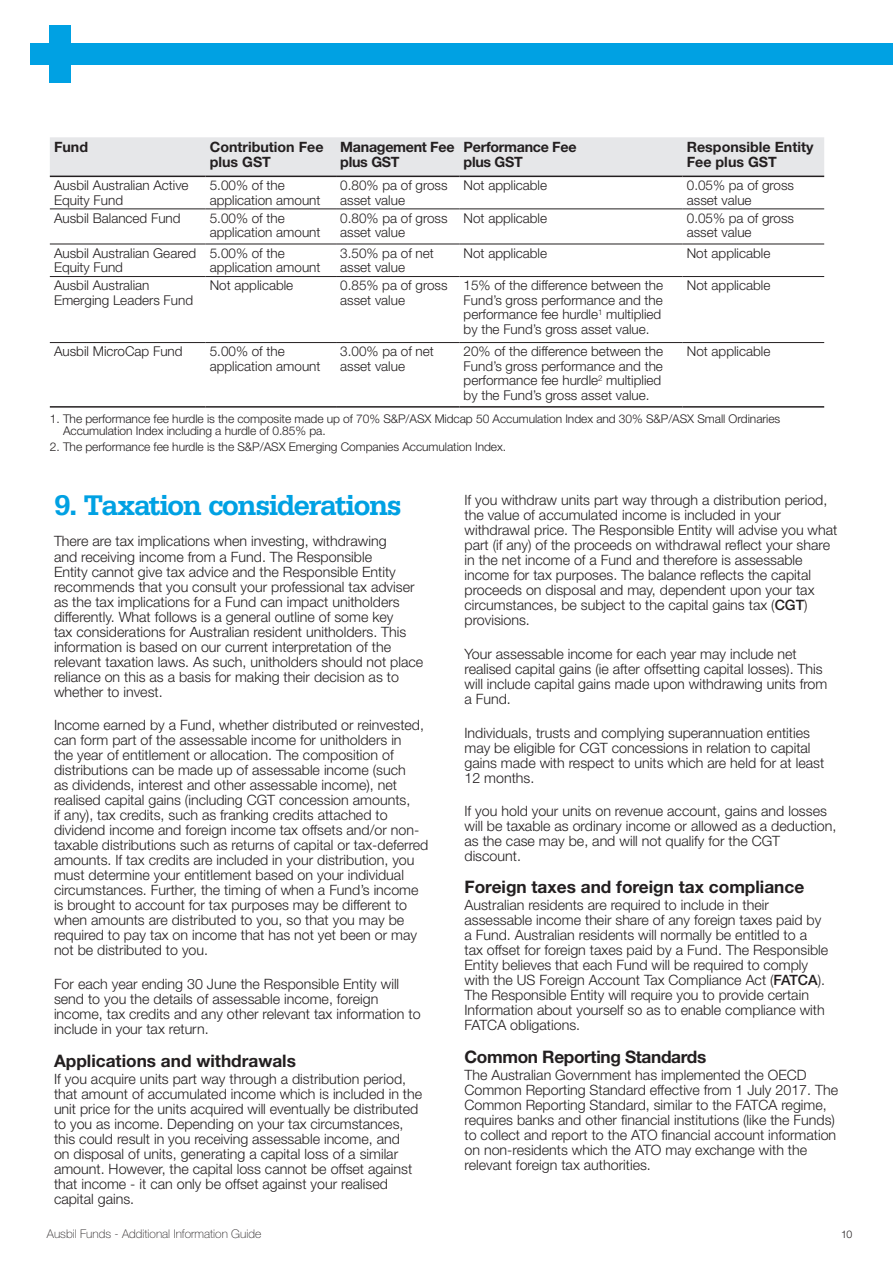
<style>
.page{position:relative;width:893px;height:1263px;background:#fff}
.page>*{position:absolute;margin:0;border:0;box-sizing:border-box;transform-origin:0 0}
.t1{font:700 30px "Serifa Std";letter-spacing:-.06em;color:#00a1e3}
.t2{font:700 17.25px "Helvetica Neue LT Std";color:#231f20}
.t3{font:700 17.25px "Helvetica Neue LT Std";letter-spacing:-.02em;color:#231f20}
.t4{font:300 14.25px/15px "Helvetica Neue LT Std";color:#231f20}
.t5{font:700 14.25px/15px "Helvetica Neue LT Std";color:#231f20}
.t6{font:700 14.25px/15px "Helvetica Neue LT Std";letter-spacing:-.02em;color:#231f20}
.t7{font:300 13.5px/14.4px "Helvetica Neue LT Std";color:#231f20}
.t8{font:300 12px/12px "Helvetica Neue LT Std";letter-spacing:-.005em;color:#231f20}
.t9{font:100 12px "Helvetica Neue LT Std";color:#231f20}
.t10{font:300 10.5px "Helvetica Neue LT Std";color:#231f20}
.s1{font-weight:500}
</style>
<div class="page">
<div style="left:31px;top:43px;width:862px;height:22px;background:#00a1e3"></div>
<div style="left:50px;top:25px;width:21px;height:58px;background:#00a1e3"></div>
<div style="left:50px;top:137px;width:774px;height:39px;background:#e6e7e9"></div>
<hr style="left:50px;top:406px;width:156px;height:2px;background:#231f20">
<hr style="left:206px;top:406px;width:130px;height:2px;background:#231f20">
<hr style="left:336px;top:406px;width:123px;height:2px;background:#231f20">
<hr style="left:459px;top:406px;width:224px;height:2px;background:#231f20">
<hr style="left:683px;top:406px;width:141px;height:2px;background:#231f20">
<hr style="left:50px;top:176px;width:156px;height:1px;background:#231f20">
<hr style="left:206px;top:176px;width:130px;height:1px;background:#231f20">
<hr style="left:336px;top:176px;width:123px;height:1px;background:#231f20">
<hr style="left:459px;top:176px;width:224px;height:1px;background:#231f20">
<hr style="left:683px;top:176px;width:141px;height:1px;background:#231f20">
<hr style="left:50px;top:208px;width:156px;height:1px;background:#231f20">
<hr style="left:206px;top:208px;width:130px;height:1px;background:#231f20">
<hr style="left:336px;top:208px;width:123px;height:1px;background:#231f20">
<hr style="left:459px;top:208px;width:224px;height:1px;background:#231f20">
<hr style="left:683px;top:208px;width:141px;height:1px;background:#231f20">
<hr style="left:50px;top:244px;width:156px;height:1px;background:#231f20">
<hr style="left:206px;top:244px;width:130px;height:1px;background:#231f20">
<hr style="left:336px;top:244px;width:123px;height:1px;background:#231f20">
<hr style="left:459px;top:244px;width:224px;height:1px;background:#231f20">
<hr style="left:683px;top:244px;width:141px;height:1px;background:#231f20">
<hr style="left:50px;top:276px;width:156px;height:1px;background:#231f20">
<hr style="left:206px;top:276px;width:130px;height:1px;background:#231f20">
<hr style="left:336px;top:276px;width:123px;height:1px;background:#231f20">
<hr style="left:459px;top:276px;width:224px;height:1px;background:#231f20">
<hr style="left:683px;top:276px;width:141px;height:1px;background:#231f20">
<hr style="left:50px;top:342px;width:156px;height:1px;background:#231f20">
<hr style="left:206px;top:342px;width:130px;height:1px;background:#231f20">
<hr style="left:336px;top:342px;width:123px;height:1px;background:#231f20">
<hr style="left:459px;top:342px;width:224px;height:1px;background:#231f20">
<hr style="left:683px;top:342px;width:141px;height:1px;background:#231f20">
<p class="t5" style="left:54px;top:139px;width:36px">Fund</p>
<p class="t5" style="left:210px;top:139px;width:115px">Contribution Fee plus GST</p>
<p class="t6" style="left:340px;top:139px;width:116px">Management Fee plus GST</p>
<p class="t6" style="left:464px;top:139px;width:114px">Performance Fee plus GST</p>
<p class="t5" style="left:687px;top:139px;width:128px">Responsible Entity<br>Fee plus GST</p>
<p class="t7" style="left:54px;top:178px;width:136px">Ausbil Australian Active<br>Equity Fund</p>
<p class="t7" style="left:210px;top:178px;width:112px">5.00% of the application amount</p>
<p class="t7" style="left:340px;top:178px;width:109px">0.80% pa of gross asset value</p>
<p class="t7" style="left:464px;top:178px;width:85px">Not applicable</p>
<p class="t7" style="left:687px;top:178px;width:109px">0.05% pa of gross asset value</p>
<p class="t7" style="left:54px;top:210px;width:128px">Ausbil Balanced Fund</p>
<p class="t7" style="left:210px;top:210px;width:112px">5.00% of the application amount</p>
<p class="t7" style="left:340px;top:210px;width:109px">0.80% pa of gross asset value</p>
<p class="t7" style="left:464px;top:210px;width:85px">Not applicable</p>
<p class="t7" style="left:687px;top:210px;width:109px">0.05% pa of gross asset value</p>
<p class="t7" style="left:54px;top:246px;width:144px">Ausbil Australian Geared<br>Equity Fund</p>
<p class="t7" style="left:210px;top:246px;width:112px">5.00% of the application amount</p>
<p class="t7" style="left:340px;top:246px;width:95px">3.50% pa of net asset value</p>
<p class="t7" style="left:464px;top:246px;width:85px">Not applicable</p>
<p class="t7" style="left:687px;top:246px;width:85px">Not applicable</p>
<p class="t7" style="left:54px;top:278px;width:141px">Ausbil Australian<br>Emerging Leaders Fund</p>
<p class="t7" style="left:210px;top:278px;width:85px">Not applicable</p>
<p class="t7" style="left:340px;top:278px;width:109px">0.85% pa of gross asset value</p>
<p class="t7" style="left:464px;top:278px;width:201px">15% of the difference between the Fund’s gross performance and the performance fee hurdle<sup>1</sup> multiplied by the Fund’s gross asset value.</p>
<p class="t7" style="left:687px;top:278px;width:85px">Not applicable</p>
<p class="t7" style="left:54px;top:344px;width:130px">Ausbil MicroCap Fund</p>
<p class="t7" style="left:210px;top:344px;width:112px">5.00% of the application amount</p>
<p class="t7" style="left:340px;top:344px;width:95px">3.00% pa of net asset value</p>
<p class="t7" style="left:464px;top:344px;width:201px">20% of the difference between the Fund’s gross performance and the performance fee hurdle<sup>2</sup> multiplied by the Fund’s gross asset value.</p>
<p class="t7" style="left:687px;top:344px;width:85px">Not applicable</p>
<p class="t8" style="left:63px;top:412px;width:719px;text-indent:-13px">1. The performance fee hurdle is the composite made up of 70% S&amp;P/ASX Midcap 50 Accumulation Index and 30% S&amp;P/ASX Small Ordinaries<br>Accumulation Index including a hurdle of 0.85% pa.</p>
<p class="t8" style="left:50px;top:441px;width:458px">2. The performance fee hurdle is the S&amp;P/ASX Emerging Companies Accumulation Index.</p>
<h1 class="t1" style="left:54px;top:487px;width:349px">9. Taxation considerations</h1>
<p class="t4" style="left:54px;top:534px;width:371px">There are tax implications when investing, withdrawing<br>and receiving income from a Fund. The Responsible<br>Entity cannot give tax advice and the Responsible Entity recommends that you consult your professional tax adviser as the tax implications for a Fund can impact unitholders differently. What follows is a general outline of some key<br>tax considerations for Australian resident unitholders. This information is based on our current interpretation of the relevant taxation laws. As such, unitholders should not place reliance on this as a basis for making their decision as to whether to invest.</p>
<p class="t4" style="left:54px;top:717px;width:376px">Income earned by a Fund, whether distributed or reinvested, can form part of the assessable income for unitholders in<br>the year of entitlement or allocation. The composition of distributions can be made up of assessable income (such<br>as dividends, interest and other assessable income), net realised capital gains (including CGT concession amounts,<br>if any), tax credits, such as franking credits attached to dividend income and foreign income tax offsets and/or non&shy;taxable distributions such as returns of capital or tax-deferred amounts. If tax credits are included in your distribution, you must determine your entitlement based on your individual circumstances. Further, the timing of when a Fund’s income is brought to account for tax purposes may be different to when amounts are distributed to you, so that you may be required to pay tax on income that has not yet been or may not be distributed to you.</p>
<p class="t4" style="left:54px;top:976px;width:368px">For each year ending 30 June the Responsible Entity will send to you the details of assessable income, foreign income, tax credits and any other relevant tax information to include in your tax return.</p>
<p class="t2" style="left:54px;top:1050px;width:244px">Applications and withdrawals</p>
<p class="t4" style="left:54px;top:1071px;width:370px">If you acquire units part way through a distribution period, that amount of accumulated income which is included in the unit price for the units acquired will eventually be distributed to you as income. Depending on your tax circumstances, this could result in you receiving assessable income, and<br>on disposal of units, generating a capital loss of a similar amount. However, the capital loss cannot be offset against that income - it can only be offset against your realised capital gains.</p>
<p class="t4" style="left:464px;top:492px;width:374px">If you withdraw units part way through a distribution period, the value of accumulated income is included in your withdrawal price. The Responsible Entity will advise you what part (if any) of the proceeds on withdrawal reflect your share in the net income of a Fund and therefore is assessable income for tax purposes. The balance reflects the capital proceeds on disposal and may, dependent upon your tax circumstances, be subject to the capital gains tax (<span class="s1">CGT</span>) provisions.</p>
<p class="t4" style="left:464px;top:646px;width:364px">Your assessable income for each year may include net realised capital gains (ie after offsetting capital losses). This will include capital gains made upon withdrawing units from a Fund.</p>
<p class="t4" style="left:464px;top:725px;width:361px">Individuals, trusts and complying superannuation entities may be eligible for CGT concessions in relation to capital gains made with respect to units which are held for at least 12 months.</p>
<p class="t4" style="left:464px;top:803px;width:373px">If you hold your units on revenue account, gains and losses will be taxable as ordinary income or allowed as a deduction, as the case may be, and will not qualify for the CGT discount.</p>
<p class="t2" style="left:464px;top:876px;width:341px">Foreign taxes and foreign tax compliance</p>
<p class="t4" style="left:464px;top:897px;width:365px">Australian residents are required to include in their assessable income their share of any foreign taxes paid by a Fund. Australian residents will normally be entitled to a tax offset for foreign taxes paid by a Fund. The Responsible Entity believes that each Fund will be required to comply with the US Foreign Account Tax Compliance Act (<span class="s1">FATCA</span>).<br>The Responsible Entity will require you to provide certain Information about yourself so as to enable compliance with FATCA obligations.</p>
<p class="t3" style="left:464px;top:1046px;width:243px">Common Reporting Standards</p>
<p class="t4" style="left:464px;top:1067px;width:375px">The Australian Government has implemented the OECD Common Reporting Standard effective from 1 July 2017. The Common Reporting Standard, similar to the FATCA regime, requires banks and other financial institutions (like the Funds) to collect and report to the ATO financial account information on non-residents which the ATO may exchange with the relevant foreign tax authorities.</p>
<p class="t9" style="left:47px;top:1226px;width:216px">Ausbil Funds - Additional Information Guide</p>
<p class="t10" style="left:841px;top:1227px;width:13px">10</p>
</div>
